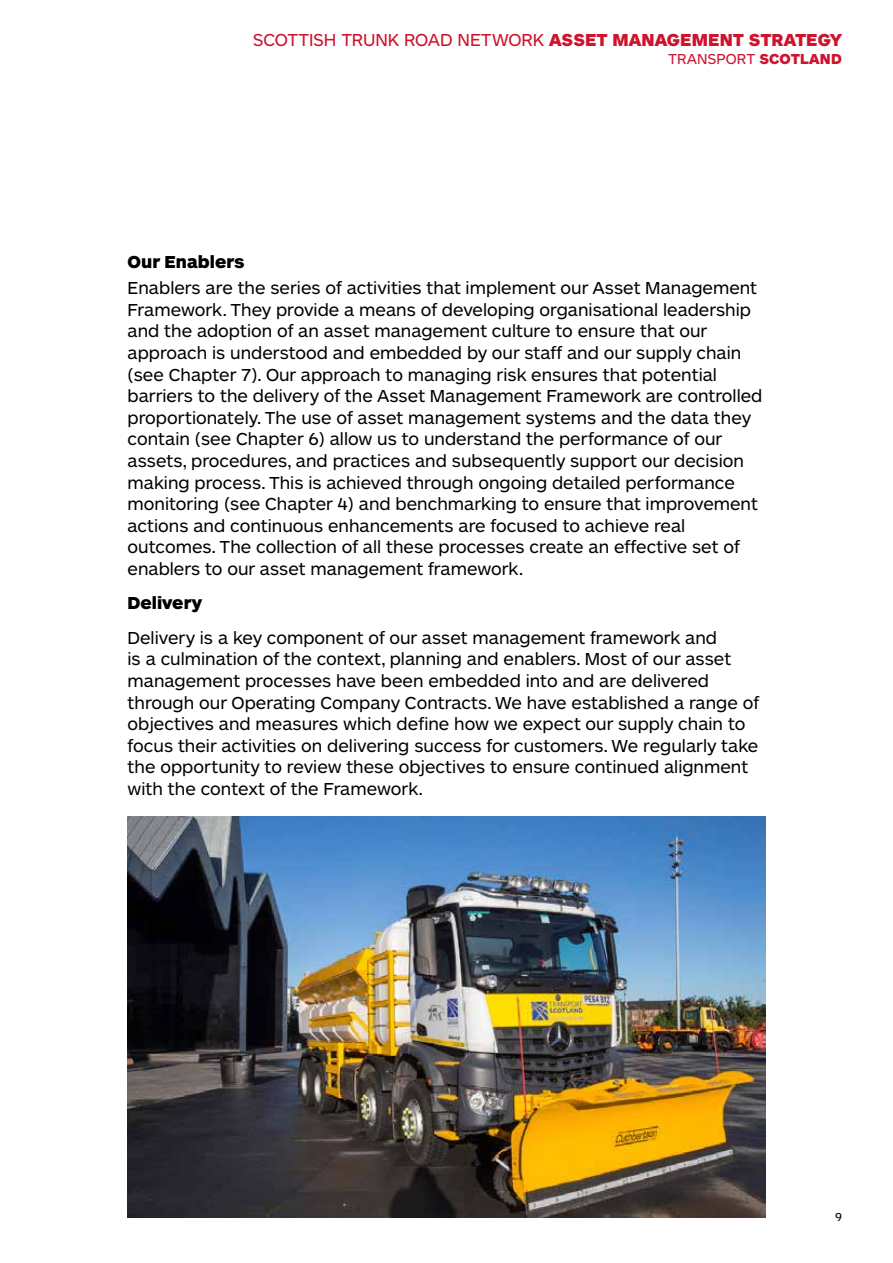
<style>
.page{position:relative;width:893px;height:1263px;background:#fff}
.page>*{position:absolute;margin:0;border:0;box-sizing:border-box;transform-origin:0 0}
.t1{font:18px/21.6px "ARS Maquette Tr";color:#000}
.t2{font:18px "ARS Maquette Tr";letter-spacing:-.01em;color:#ce132d}
.t3{font:900 18px "ARS Maquette Tr";color:#000}
.t4{font:15px "ARS Maquette Tr";color:#ce132d}
.t5{font:12px "ARS Maquette Tr";color:#000}
.s1{font-weight:900}
</style>
<div class="page">
<img style="left:128px;top:816px;width:637px;height:402px">
<p class="t2" style="left:253px;top:31px;width:591px">SCOTTISH TRUNK ROAD NETWORK <span class="s1">ASSET MANAGEMENT STRATEGY</span></p>
<p class="t4" style="left:668px;top:51px;width:175px">TRANSPORT <span class="s1">SCOTLAND</span></p>
<p class="t3" style="left:128px;top:253px;width:118px">Our Enablers</p>
<p class="t1" style="left:128px;top:277px;width:636px">Enablers are the series of activities that implement our Asset Management Framework. They provide a means of developing organisational leadership and the adoption of an asset management culture to ensure that our approach is understood and embedded by our staff and our supply chain (see Chapter 7). Our approach to managing risk ensures that potential barriers to the delivery of the Asset Management Framework are controlled proportionately. The use of asset management systems and the data they contain (see Chapter 6) allow us to understand the performance of our assets, procedures, and practices and subsequently support our decision making process. This is achieved through ongoing detailed performance monitoring (see Chapter 4) and benchmarking to ensure that improvement actions and continuous enhancements are focused to achieve real outcomes. The collection of all these processes create an effective set of enablers to our asset management framework.</p>
<p class="t3" style="left:128px;top:594px;width:76px">Delivery</p>
<p class="t1" style="left:128px;top:627px;width:633px">Delivery is a key component of our asset management framework and<br>is a culmination of the context, planning and enablers. Most of our asset management processes have been embedded into and are delivered through our Operating Company Contracts. We have established a range of objectives and measures which define how we expect our supply chain to focus their activities on delivering success for customers. We regularly take the opportunity to review these objectives to ensure continued alignment with the context of the Framework.</p>
<p class="t5" style="left:835px;top:1210px;width:8px">9</p>
</div>
